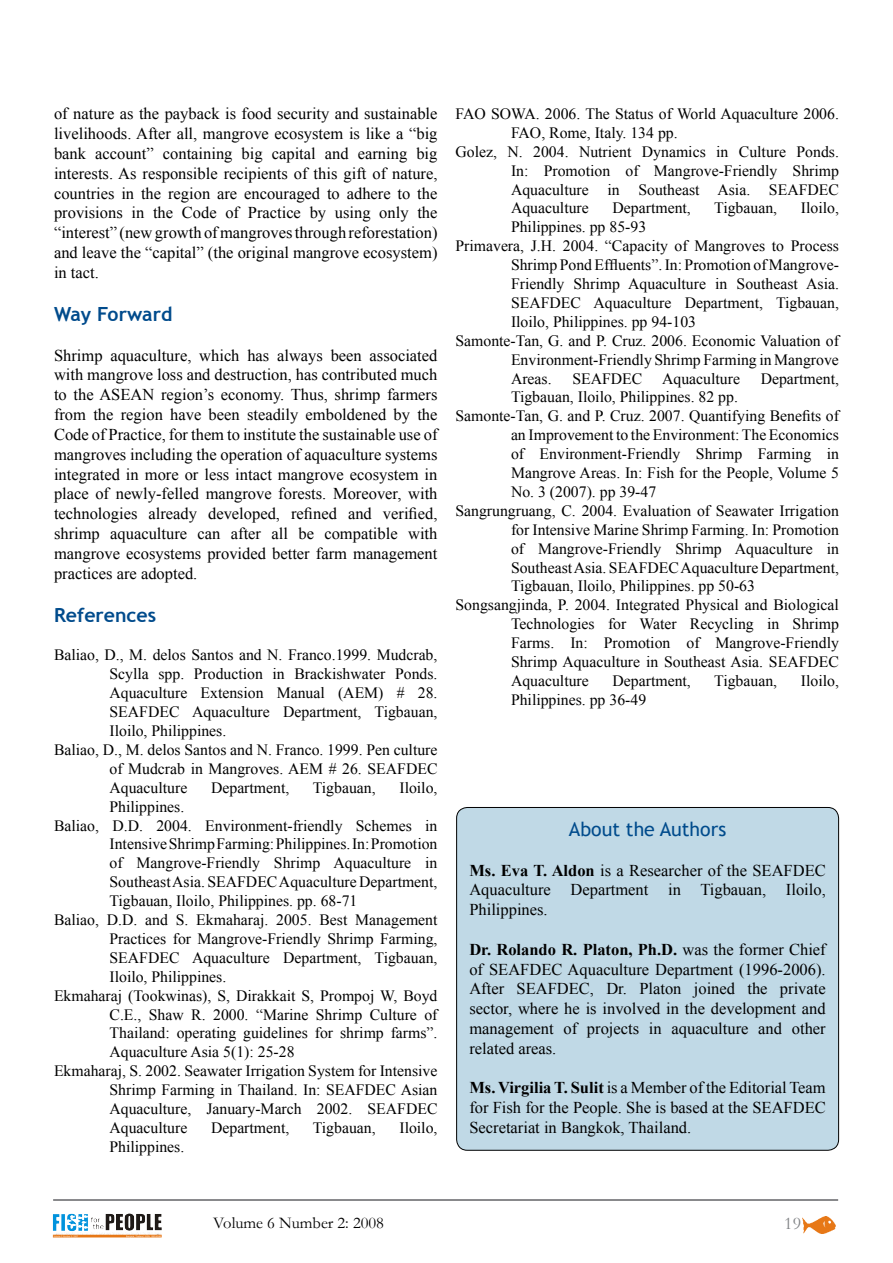
<style>
.page{position:relative;width:893px;height:1263px;background:#fff}
.page>*{position:absolute;margin:0;border:0;box-sizing:border-box;transform-origin:0 0}
.t1{font:700 19.5px "Trebuchet MS";color:#004b8c}
.t2{font:19.5px "Trebuchet MS";color:#004b8c}
.t3{font:18px "Garamond";color:#808285}
.t4{font:16.5px/19.8px "Times New Roman";color:#000;text-align:justify}
.t5{font:16.5px "Garamond";color:#000}
.t6{font:15.75px "Times New Roman";color:#000}
.s1{font-weight:700}
</style>
<div class="page">
<img style="left:803px;top:1217px;width:32px;height:16px">
<img style="left:67px;top:1213px;width:95px;height:18px">
<hr style="left:53px;top:1199px;width:785px;height:2px;background:#636467">
<div style="left:457px;top:807px;width:382px;height:343px;background:#c0d9e6;border-radius:11px"></div>
<div style="left:456px;top:807px;width:383px;height:343px;border:1px solid #000;border-radius:11px"></div>
<p class="t4" style="left:54px;top:104px;width:385px">of nature as the payback is food security and sustainable livelihoods. After all, mangrove ecosystem is like a “big bank account” containing big capital and earning big interests. As responsible recipients of this gift of nature, countries in the region are encouraged to adhere to the provisions in the Code of Practice by using only the “interest” (new growth of mangroves through reforestation) and leave the “capital” (the original mangrove ecosystem) in tact.</p>
<p class="t1" style="left:54px;top:302px;width:120px">Way Forward</p>
<p class="t4" style="left:54px;top:345px;width:385px">Shrimp aquaculture, which has always been associated with mangrove loss and destruction, has contributed much to the ASEAN region’s economy. Thus, shrimp farmers from the region have been steadily emboldened by the Code of Practice, for them to institute the sustainable use of mangroves including the operation of aquaculture systems integrated in more or less intact mangrove ecosystem in place of newly-felled mangrove forests. Moreover, with technologies already developed, refined and verified, shrimp aquaculture can after all be compatible with mangrove ecosystems provided better farm management practices are adopted.</p>
<p class="t1" style="left:54px;top:603px;width:104px">References</p>
<p class="t6" style="left:54px;top:644px;width:385px">Baliao, D., M. delos Santos and N. Franco.1999. Mudcrab,</p>
<p class="t6" style="left:110px;top:663px;width:329px">Scylla spp. Production in Brackishwater Ponds.</p>
<p class="t6" style="left:110px;top:682px;width:329px">Aquaculture Extension Manual (AEM) # 28.</p>
<p class="t6" style="left:110px;top:701px;width:329px">SEAFDEC Aquaculture Department, Tigbauan,</p>
<p class="t6" style="left:110px;top:720px;width:118px">Iloilo, Philippines.</p>
<p class="t6" style="left:54px;top:739px;width:385px">Baliao, D., M. delos Santos and N. Franco. 1999. Pen culture</p>
<p class="t6" style="left:110px;top:758px;width:329px">of Mudcrab in Mangroves. AEM # 26. SEAFDEC</p>
<p class="t6" style="left:110px;top:777px;width:79px">Aquaculture</p>
<p class="t6" style="left:211px;top:777px;width:80px">Department,</p>
<p class="t6" style="left:313px;top:777px;width:64px">Tigbauan,</p>
<p class="t6" style="left:399px;top:777px;width:40px">Iloilo,</p>
<p class="t6" style="left:110px;top:796px;width:76px">Philippines.</p>
<p class="t6" style="left:54px;top:815px;width:385px">Baliao, D.D. 2004. Environment-friendly Schemes in</p>
<p class="t6" style="left:110px;top:833px;width:329px">Intensive Shrimp Farming: Philippines. In: Promotion</p>
<p class="t6" style="left:110px;top:852px;width:329px">of Mangrove-Friendly Shrimp Aquaculture in</p>
<p class="t6" style="left:110px;top:871px;width:329px">Southeast Asia. SEAFDEC Aquaculture Department,</p>
<p class="t6" style="left:110px;top:890px;width:249px">Tigbauan, Iloilo, Philippines. pp. 68-71</p>
<p class="t6" style="left:54px;top:909px;width:385px">Baliao, D.D. and S. Ekmaharaj. 2005. Best Management</p>
<p class="t6" style="left:110px;top:928px;width:329px">Practices for Mangrove-Friendly Shrimp Farming,</p>
<p class="t6" style="left:110px;top:947px;width:329px">SEAFDEC Aquaculture Department, Tigbauan,</p>
<p class="t6" style="left:110px;top:966px;width:118px">Iloilo, Philippines.</p>
<p class="t6" style="left:54px;top:985px;width:385px">Ekmaharaj (Tookwinas), S, Dirakkait S, Prompoj W, Boyd</p>
<p class="t6" style="left:110px;top:1004px;width:329px">C.E., Shaw R. 2000. “Marine Shrimp Culture of</p>
<p class="t6" style="left:110px;top:1022px;width:329px">Thailand: operating guidelines for shrimp farms”.</p>
<p class="t6" style="left:110px;top:1041px;width:187px">Aquaculture Asia 5(1): 25-28</p>
<p class="t6" style="left:54px;top:1060px;width:385px">Ekmaharaj, S. 2002. Seawater Irrigation System for Intensive</p>
<p class="t6" style="left:110px;top:1079px;width:329px">Shrimp Farming in Thailand. In: SEAFDEC Asian</p>
<p class="t6" style="left:110px;top:1098px;width:329px">Aquaculture, January-March 2002. SEAFDEC</p>
<p class="t6" style="left:110px;top:1117px;width:79px">Aquaculture</p>
<p class="t6" style="left:211px;top:1117px;width:80px">Department,</p>
<p class="t6" style="left:313px;top:1117px;width:64px">Tigbauan,</p>
<p class="t6" style="left:399px;top:1117px;width:40px">Iloilo,</p>
<p class="t6" style="left:110px;top:1136px;width:76px">Philippines.</p>
<p class="t6" style="left:455px;top:103px;width:385px">FAO SOWA. 2006. The Status of World Aquaculture 2006.</p>
<p class="t6" style="left:511px;top:122px;width:168px">FAO, Rome, Italy. 134 pp.</p>
<p class="t6" style="left:455px;top:141px;width:385px">Golez, N. 2004. Nutrient Dynamics in Culture Ponds.</p>
<p class="t6" style="left:511px;top:160px;width:329px">In: Promotion of Mangrove-Friendly Shrimp</p>
<p class="t6" style="left:511px;top:179px;width:329px">Aquaculture in Southeast Asia. SEAFDEC</p>
<p class="t6" style="left:511px;top:198px;width:79px">Aquaculture</p>
<p class="t6" style="left:613px;top:198px;width:80px">Department,</p>
<p class="t6" style="left:714px;top:198px;width:64px">Tigbauan,</p>
<p class="t6" style="left:801px;top:198px;width:40px">Iloilo,</p>
<p class="t6" style="left:511px;top:216px;width:137px">Philippines. pp 85-93</p>
<p class="t6" style="left:455px;top:235px;width:385px">Primavera, J.H. 2004. “Capacity of Mangroves to Process</p>
<p class="t6" style="left:511px;top:254px;width:329px">Shrimp Pond Effluents”. In: Promotion of Mangrove-</p>
<p class="t6" style="left:511px;top:273px;width:329px">Friendly Shrimp Aquaculture in Southeast Asia.</p>
<p class="t6" style="left:511px;top:292px;width:329px">SEAFDEC Aquaculture Department, Tigbauan,</p>
<p class="t6" style="left:511px;top:311px;width:187px">Iloilo, Philippines. pp 94-103</p>
<p class="t6" style="left:455px;top:330px;width:385px">Samonte-Tan, G. and P. Cruz. 2006. Economic Valuation of</p>
<p class="t6" style="left:511px;top:349px;width:329px">Environment-Friendly Shrimp Farming in Mangrove</p>
<p class="t6" style="left:511px;top:368px;width:42px">Areas.</p>
<p class="t6" style="left:572px;top:368px;width:72px">SEAFDEC</p>
<p class="t6" style="left:662px;top:368px;width:79px">Aquaculture</p>
<p class="t6" style="left:761px;top:368px;width:80px">Department,</p>
<p class="t6" style="left:511px;top:387px;width:228px">Tigbauan, Iloilo, Philippines. 82 pp.</p>
<p class="t6" style="left:455px;top:405px;width:385px">Samonte-Tan, G. and P. Cruz. 2007. Quantifying Benefits of</p>
<p class="t6" style="left:511px;top:424px;width:329px">an Improvement to the Environment: The Economics</p>
<p class="t6" style="left:511px;top:443px;width:329px">of Environment-Friendly Shrimp Farming in</p>
<p class="t6" style="left:511px;top:462px;width:329px">Mangrove Areas. In: Fish for the People, Volume 5</p>
<p class="t6" style="left:511px;top:481px;width:147px">No. 3 (2007). pp 39-47</p>
<p class="t6" style="left:455px;top:500px;width:385px">Sangrungruang, C. 2004. Evaluation of Seawater Irrigation</p>
<p class="t6" style="left:511px;top:519px;width:329px">for Intensive Marine Shrimp Farming. In: Promotion</p>
<p class="t6" style="left:511px;top:538px;width:329px">of Mangrove-Friendly Shrimp Aquaculture in</p>
<p class="t6" style="left:511px;top:557px;width:329px">Southeast Asia. SEAFDEC Aquaculture Department,</p>
<p class="t6" style="left:511px;top:576px;width:246px">Tigbauan, Iloilo, Philippines. pp 50-63</p>
<p class="t6" style="left:455px;top:594px;width:385px">Songsangjinda, P. 2004. Integrated Physical and Biological</p>
<p class="t6" style="left:511px;top:613px;width:329px">Technologies for Water Recycling in Shrimp</p>
<p class="t6" style="left:511px;top:632px;width:329px">Farms. In: Promotion of Mangrove-Friendly</p>
<p class="t6" style="left:511px;top:651px;width:329px">Shrimp Aquaculture in Southeast Asia. SEAFDEC</p>
<p class="t6" style="left:511px;top:670px;width:79px">Aquaculture</p>
<p class="t6" style="left:613px;top:670px;width:80px">Department,</p>
<p class="t6" style="left:714px;top:670px;width:64px">Tigbauan,</p>
<p class="t6" style="left:801px;top:670px;width:40px">Iloilo,</p>
<p class="t6" style="left:511px;top:689px;width:137px">Philippines. pp 36-49</p>
<p class="t2" style="left:569px;top:818px;width:159px">About the Authors</p>
<p class="t4" style="left:469px;top:860px;width:358px"><span class="s1">Ms. Eva T. Aldon</span> is a Researcher of the SEAFDEC Aquaculture Department in Tigbauan, Iloilo, Philippines.</p>
<p class="t4" style="left:469px;top:939px;width:358px"><span class="s1">Dr. Rolando R. Platon, Ph.D.</span> was the former Chief of SEAFDEC Aquaculture Department (1996-2006).<br>After SEAFDEC, Dr. Platon joined the private sector, where he is involved in the development and management of projects in aquaculture and other related areas.</p>
<p class="t4" style="left:469px;top:1078px;width:358px"><span class="s1">Ms. Virgilia T. Sulit</span> is a Member of the Editorial Team for Fish for the People. She is based at the SEAFDEC Secretariat in Bangkok, Thailand.</p>
<p class="t5" style="left:213px;top:1211px;width:172px">Volume 6 Number 2: 2008</p>
<p class="t3" style="left:784px;top:1211px;width:18px">19</p>
</div>
